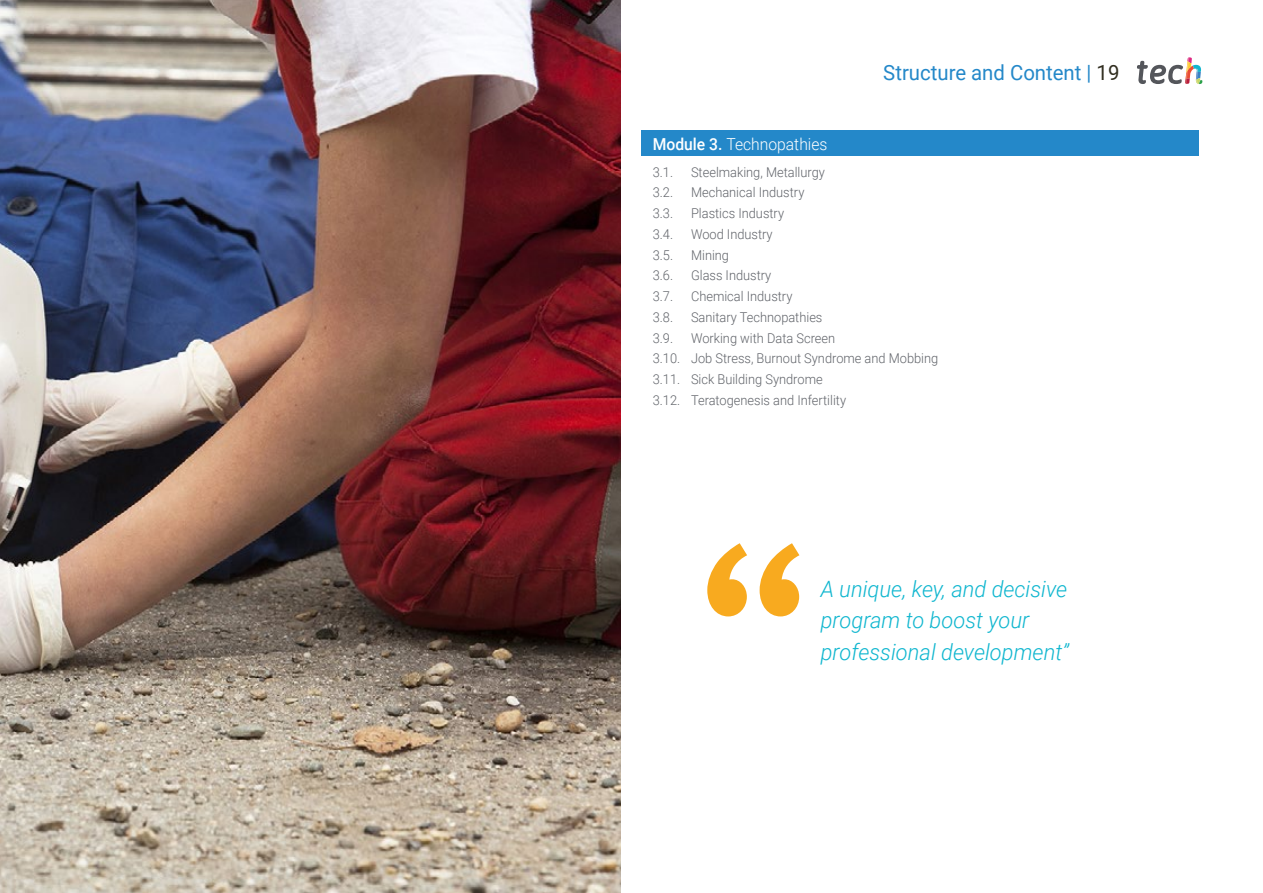
<style>
.page{position:relative;width:1263px;height:893px;background:#fff}
.page>*{position:absolute;margin:0;border:0;box-sizing:border-box;transform-origin:0 0}
.t1{font:italic 300 22.5px/31.5px "Roboto";color:#0fb6cf}
.t2{font:21px "Roboto";color:#2488c9}
.t3{font:300 16.5px "Roboto";color:#fff;scale:.95 1}
.t4{font:300 13.5px/20.7px "Roboto";color:#61646a;scale:.95 1}
.s1{color:#312e20}
.s2{font-weight:500}
</style>
<div class="page">
<img style="left:0;top:0;width:621px;height:893px">
<div style="left:642px;top:131px;width:557px;height:25px;background:#2488c9"></div>
<svg style="left:1137px;top:57px;width:65px;height:27px"></svg>
<svg style="left:707px;top:543px;width:92px;height:73px"></svg>
<h2 class="t2" style="left:883px;top:57px;width:238px">Structure and Content | <span class="s1">19</span></h2>
<p class="t3" style="left:653px;top:132px;width:185px"><span class="s2">Module 3.</span> Technopathies</p>
<p class="t4" style="left:653px;top:161px;width:23px">3.1.</p>
<p class="t4" style="left:691px;top:161px;width:142px">Steelmaking, Metallurgy</p>
<p class="t4" style="left:653px;top:182px;width:23px">3.2.</p>
<p class="t4" style="left:691px;top:182px;width:121px">Mechanical Industry</p>
<p class="t4" style="left:653px;top:202px;width:23px">3.3.</p>
<p class="t4" style="left:691px;top:202px;width:99px">Plastics Industry</p>
<p class="t4" style="left:653px;top:223px;width:23px">3.4.</p>
<p class="t4" style="left:691px;top:223px;width:87px">Wood Industry</p>
<p class="t4" style="left:653px;top:244px;width:23px">3.5.</p>
<p class="t4" style="left:691px;top:244px;width:42px">Mining</p>
<p class="t4" style="left:653px;top:265px;width:23px">3.6.</p>
<p class="t4" style="left:691px;top:265px;width:86px">Glass Industry</p>
<p class="t4" style="left:653px;top:285px;width:23px">3.7.</p>
<p class="t4" style="left:691px;top:285px;width:108px">Chemical Industry</p>
<p class="t4" style="left:653px;top:306px;width:23px">3.8.</p>
<p class="t4" style="left:691px;top:306px;width:140px">Sanitary Technopathies</p>
<p class="t4" style="left:653px;top:327px;width:23px">3.9.</p>
<p class="t4" style="left:653px;top:327px;width:302px;text-indent:38px">Working with Data Screen<br>3.10. Job Stress, Burnout Syndrome and Mobbing 3.11. Sick Building Syndrome<br>3.12. Teratogenesis and Infertility</p>
<h1 class="t1" style="left:821px;top:572px;width:250px">A unique, key, and decisive program to boost your professional development”</h1>
</div>
